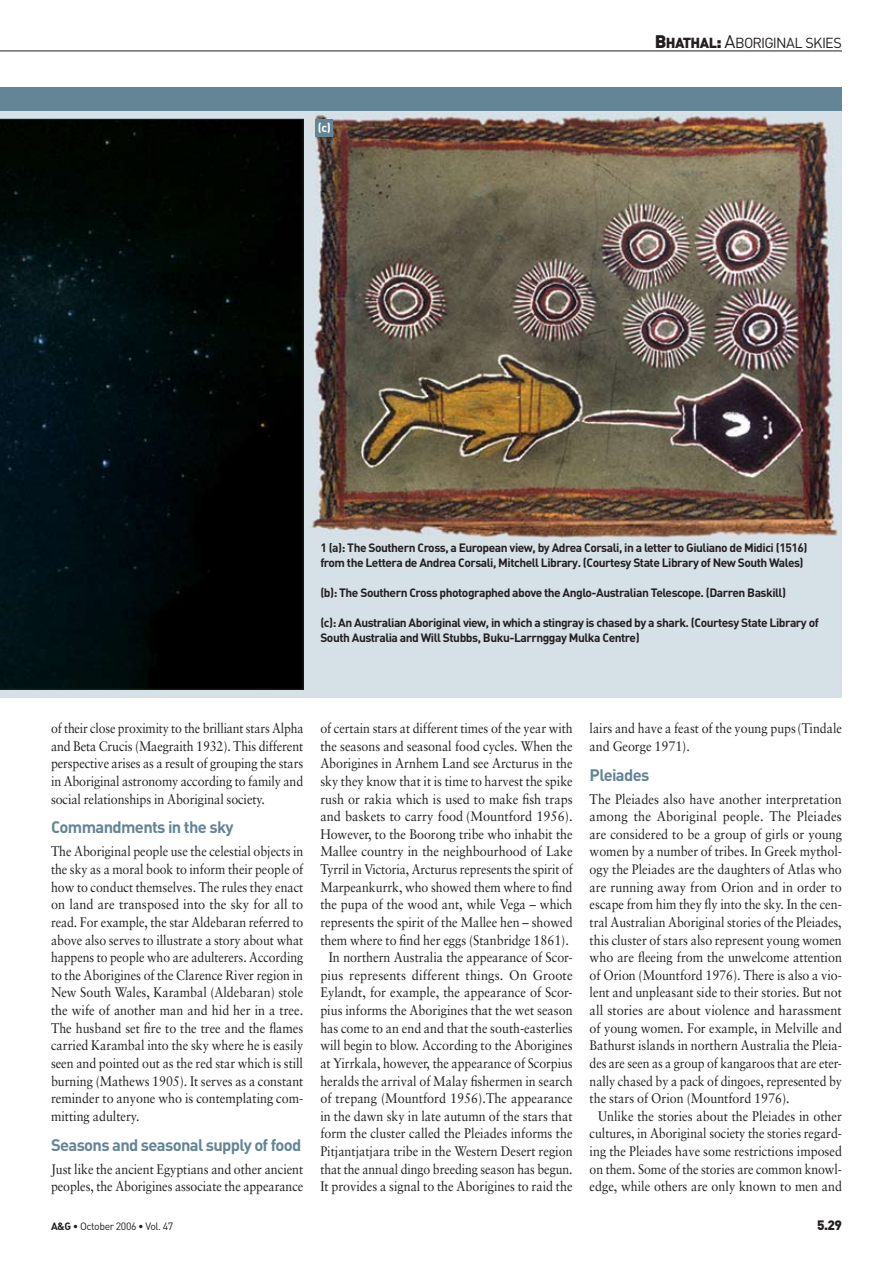
<style>
.page{position:relative;width:893px;height:1263px;background:#fff}
.page>*{position:absolute;margin:0;border:0;box-sizing:border-box;transform-origin:0 0}
.t1{font:700 16.5px "DIN";letter-spacing:-.04em;color:#638595}
.t2{font:14.4px "DIN";letter-spacing:-.055em;color:#231f20}
.t3{font:13.8px/17.5px "Sabon";color:#231f20;text-align:justify;scale:.89 1}
.t4{font:13.8px/17.5px "Sabon";color:#231f20;text-align:justify;scale:.91 1}
.t5{font:13.8px/17.7px "Sabon";color:#231f20;scale:.9 1}
.t6{font:13.8px/17.7px "Sabon";color:#231f20;text-align:justify;scale:.88 1}
.t7{font:900 13.5px "DIN";color:#231f20}
.t8{font:700 12px/15px "DIN";letter-spacing:-.04em;color:#231f20}
.t9{font:700 12px "DIN";color:#fff}
.t10{font:10.5px "DIN";letter-spacing:-.04em;color:#231f20}
.s1{font-weight:900;font-size:18px}
.s2{font-weight:900}
.s3{font-size:18px}
.s4{font-weight:700}
</style>
<div class="page">
<div style="left:0;top:87px;width:842px;height:611px;background:#d5e0e7"></div>
<img style="left:311px;top:115px;width:529px;height:427px">
<svg style="left:0;top:119px;width:303px;height:570px;background:#01090a"></svg>
<div style="left:0;top:87px;width:842px;height:24px;background:#638595"></div>
<div style="left:316px;top:119px;width:17px;height:17px;background:#638595"></div>
<hr style="left:0;top:51px;width:842px;height:1px;background:#231f20">
<p class="t9" style="left:318px;top:120px;width:14px">(c)</p>
<p class="t2" style="left:655px;top:33px;width:189px"><span class="s1">B</span><span class="s2">hathal</span><span class="s1">:</span> <span class="s3">A</span>BORIGINAL SKIES</p>
<p class="t8" style="left:320px;top:540px;width:489px">1 (a): The Southern Cross, a European view, by Adrea Corsali, in a letter to Giuliano de Midici (1516) from the Lettera de Andrea Corsali, Mitchell Library. (Courtesy State Library of New South Wales)</p>
<p class="t8" style="left:320px;top:585px;width:467px">(b): The Southern Cross photographed above the Anglo-Australian Telescope. (Darren Baskill)</p>
<p class="t8" style="left:320px;top:615px;width:500px">(c): An Australian Aboriginal view, in which a stingray is chased by a shark. (Courtesy State Library of<br>South Australia and Will Stubbs, Buku-Larrnggay Mulka Centre)</p>
<p class="t6" style="left:51px;top:719px;width:288px">of their close proximity to the brilliant stars Alpha and Beta Crucis (Maegraith 1932). This different perspective arises as a result of grouping the stars in Aboriginal astronomy according to family and social relationships in Aboriginal society.</p>
<p class="t1" style="left:51px;top:817px;width:184px">Commandments in the sky</p>
<p class="t3" style="left:51px;top:843px;width:285px">The Aboriginal people use the celestial objects in the sky as a moral book to inform their people of how to conduct themselves. The rules they enact on land are transposed into the sky for all to read. For example, the star Aldebaran referred to above also serves to illustrate a story about what happens to people who are adulterers. According to the Aborigines of the Clarence River region in New South Wales, Karambal (Aldebaran) stole the wife of another man and hid her in a tree.<br>The husband set fire to the tree and the flames carried Karambal into the sky where he is easily seen and pointed out as the red star which is still burning (Mathews 1905). It serves as a constant reminder to anyone who is contemplating com&shy;mitting adultery.</p>
<p class="t1" style="left:51px;top:1134px;width:252px">Seasons and seasonal supply of food</p>
<p class="t5" style="left:51px;top:1160px;width:282px">Just like the ancient Egyptians and other ancient peoples, the Aborigines associate the appearance</p>
<p class="t3" style="left:320px;top:719px;width:285px;text-align:right">of certain stars at different times of the year with the seasons and seasonal food cycles. When the Aborigines in Arnhem Land see Arcturus in the sky they know that it is time to harvest the spike rush or rakia which is used to make fish traps and baskets to carry food (Mountford 1956).<br>However, to the Boorong tribe who inhabit the Mallee country in the neighbourhood of Lake Tyrril in Victoria, Arcturus represents the spirit of Marpeankurrk, who showed them where to find the pupa of the wood ant, while Vega – which represents the spirit of the Mallee hen – showed them where to find her eggs (Stanbridge 1861).<br>In northern Australia the appearance of Scor&shy;pius represents different things. On Groote Eylandt, for example, the appearance of Scor&shy;pius informs the Aborigines that the wet season has come to an end and that the south-easterlies will begin to blow. According to the Aborigines at Yirrkala, however, the appearance of Scorpius heralds the arrival of Malay fishermen in search of trepang (Mountford 1956).The appearance in the dawn sky in late autumn of the stars that form the cluster called the Pleiades informs the Pitjantjatjara tribe in the Western Desert region that the annual dingo breeding season has begun.<br>It provides a signal to the Aborigines to raid the</p>
<p class="t5" style="left:590px;top:719px;width:282px">lairs and have a feast of the young pups(Tindale and George 1971).</p>
<p class="t1" style="left:590px;top:764px;width:61px">Pleiades</p>
<p class="t4" style="left:590px;top:790px;width:279px">The Pleiades also have another interpretation among the Aboriginal people. The Pleiades are considered to be a group of girls or young women by a number of tribes. In Greek mythol&shy;ogy the Pleiades are the daughters of Atlas who are running away from Orion and in order to escape from him they fly into the sky. In the cen&shy;tral Australian Aboriginal stories of the Pleiades, this cluster of stars also represent young women who are fleeing from the unwelcome attention of Orion (Mountford 1976). There is also a vio&shy;lent and unpleasant side to their stories. But not all stories are about violence and harassment of young women. For example, in Melville and Bathurst islands in northern Australia the Pleia&shy;des are seen as a group of kangaroos that are eter&shy;nally chased by a pack of dingoes, represented by the stars of Orion (Mountford 1976).</p>
<p class="t5" style="left:590px;top:1107px;width:282px;text-align:justify;text-indent:9px">Unlike the stories about the Pleiades in other cultures, in Aboriginal society the stories regard&shy;ing the Pleiades have some restrictions imposed on them. Some of the stories are common knowl&shy;edge, while others are only known to men and</p>
<p class="t10" style="left:51px;top:1219px;width:124px"><span class="s4">A&amp;G</span> • OCTOBER 2006 • VOL. 47</p>
<p class="t7" style="left:817px;top:1216px;width:26px">5.29</p>
</div>
